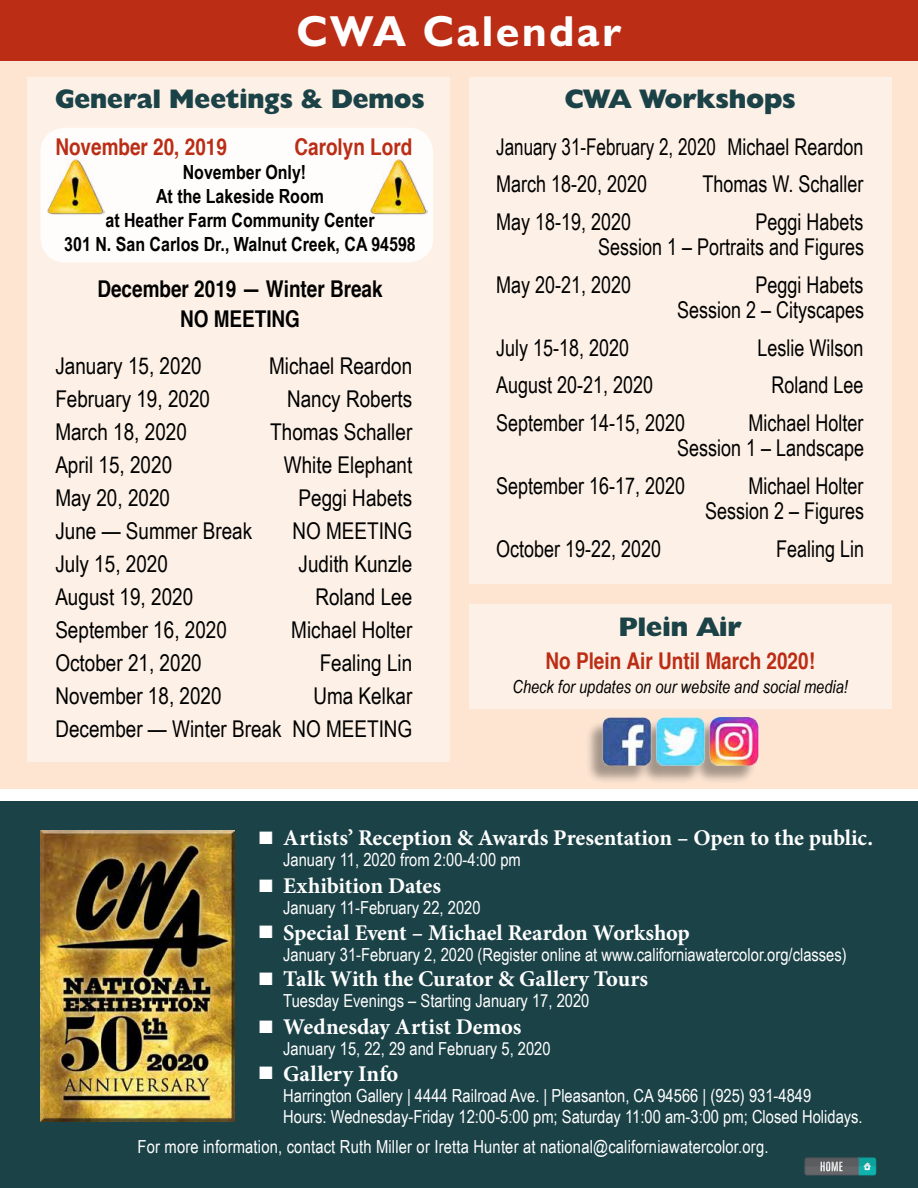
<style>
.page{position:relative;width:918px;height:1188px;background:#fff}
.page>*{position:absolute;margin:0;border:0;box-sizing:border-box;transform-origin:0 0}
.t1{font:700 43.5px "Humanist 521 BT";letter-spacing:.065em;color:#fff}
.t2{font:800 27px "Humanist 521 BT";color:#1b4247}
.t3{font:23.1px/33px "Arial Narrow";color:#000;text-align:right}
.t4{font:23.1px/25.5px "Arial Narrow";color:#000;text-align:right;scale:.95 1}
.t5{font:23.1px/37.5px "Arial Narrow";color:#000;scale:.9 1}
.t6{font:700 condensed 23.1px "Helvetica";color:#bb2d15}
.t7{font:700 condensed 23.1px/30px "Helvetica";color:#000;text-align:center}
.t8{font:700 22.5px "Minion Pro";letter-spacing:-.005em;color:#fff}
.t9{font:700 19.5px/24px "Arial Narrow";color:#000;text-align:center}
.t10{font:18px/21px "Arial Narrow";color:#fff}
.t11{font:italic 18px "Arial Narrow";color:#000}
</style>
<div class="page">
<div style="left:0;top:0;width:918px;height:788px;background:#fde5d2"></div>
<div style="left:0;top:801px;width:918px;height:387px;background:#1b4247"></div>
<div style="left:27px;top:78px;width:423px;height:684px;background:#fdf1e7"></div>
<div style="left:469px;top:78px;width:423px;height:506px;background:#fdf1e7"></div>
<div style="left:469px;top:604px;width:423px;height:104px;background:#fdf1e7"></div>
<div style="left:0;top:0;width:918px;height:60px;background:#bb2d15"></div>
<div style="left:40px;top:128px;width:393px;height:134px;background:#fff;border-radius:25px"></div>
<div style="left:585px;top:719px;width:172px;height:65px;background:#000;opacity:.35"></div>
<img style="left:599px;top:708px;width:164px;height:61px">
<svg style="left:805px;top:1157px;width:71px;height:19px"></svg>
<img style="left:40px;top:830px;width:194px;height:292px">
<img style="left:48px;top:160px;width:57px;height:55px">
<img style="left:370px;top:160px;width:58px;height:55px">
<h1 class="t1" style="left:297px;top:5px;width:326px">CWA Calendar</h1>
<h2 class="t2" style="left:55px;top:82px;width:371px">General Meetings &amp; Demos</h2>
<p class="t6" style="left:55px;top:132px;width:173px">November 20, 2019</p>
<p class="t6" style="left:294px;top:132px;width:119px">Carolyn Lord</p>
<p class="t9" style="left:64px;top:160px;width:353px">November Only!<br>At the Lakeside Room<br>at Heather Farm Community Center<br>301 N. San Carlos Dr., Walnut Creek, CA 94598</p>
<p class="t7" style="left:97px;top:274px;width:287px">December 2019 — Winter Break<br>NO MEETING</p>
<p class="t3" style="left:55px;top:349px;width:148px">January 15, 2020</p>
<p class="t3" style="left:269px;top:349px;width:145px">Michael Reardon</p>
<p class="t3" style="left:55px;top:382px;width:156px">February 19, 2020</p>
<p class="t3" style="left:287px;top:382px;width:127px">Nancy Roberts</p>
<p class="t3" style="left:55px;top:415px;width:133px">March 18, 2020</p>
<p class="t3" style="left:270px;top:415px;width:144px">Thomas Schaller</p>
<p class="t3" style="left:55px;top:448px;width:118px">April 15, 2020</p>
<p class="t3" style="left:284px;top:448px;width:130px">White Elephant</p>
<p class="t3" style="left:55px;top:481px;width:116px">May 20, 2020</p>
<p class="t3" style="left:299px;top:481px;width:115px">Peggi Habets</p>
<p class="t3" style="left:55px;top:514px;width:198px">June — Summer Break</p>
<p class="t3" style="left:292px;top:514px;width:121px">NO MEETING</p>
<p class="t3" style="left:55px;top:547px;width:114px">July 15, 2020</p>
<p class="t3" style="left:299px;top:547px;width:115px">Judith Kunzle</p>
<p class="t3" style="left:55px;top:580px;width:139px">August 19, 2020</p>
<p class="t3" style="left:315px;top:580px;width:98px">Roland Lee</p>
<p class="t3" style="left:55px;top:613px;width:173px">September 16, 2020</p>
<p class="t3" style="left:291px;top:613px;width:123px">Michael Holter</p>
<p class="t3" style="left:55px;top:646px;width:148px">October 21, 2020</p>
<p class="t3" style="left:320px;top:646px;width:94px">Fealing Lin</p>
<p class="t3" style="left:55px;top:679px;width:168px">November 18, 2020</p>
<p class="t3" style="left:55px;top:679px;width:359px">Uma Kelkar<br>December — Winter Break NO MEETING</p>
<h2 class="t2" style="left:565px;top:82px;width:233px">CWA Workshops</h2>
<p class="t5" style="left:496px;top:128px;width:410px">January 31-February 2, 2020 Michael Reardon<br>March 18-20, 2020</p>
<p class="t4" style="left:702px;top:171px;width:171px">Thomas W. Schaller</p>
<p class="t4" style="left:496px;top:209px;width:144px">May 18-19, 2020</p>
<p class="t4" style="left:598px;top:209px;width:282px">Peggi Habets<br>Session 1 – Portraits and Figures</p>
<p class="t4" style="left:496px;top:272px;width:144px">May 20-21, 2020</p>
<p class="t4" style="left:677px;top:272px;width:198px">Peggi Habets<br>Session 2 – Cityscapes</p>
<p class="t4" style="left:496px;top:335px;width:142px">July 15-18, 2020</p>
<p class="t4" style="left:757px;top:335px;width:113px">Leslie Wilson</p>
<p class="t4" style="left:496px;top:372px;width:167px">August 20-21, 2020</p>
<p class="t4" style="left:771px;top:372px;width:98px">Roland Lee</p>
<p class="t4" style="left:496px;top:410px;width:201px">September 14-15, 2020</p>
<p class="t4" style="left:677px;top:410px;width:198px">Michael Holter<br>Session 1 – Landscape</p>
<p class="t4" style="left:496px;top:473px;width:201px">September 16-17, 2020</p>
<p class="t4" style="left:705px;top:473px;width:169px">Michael Holter<br>Session 2 – Figures</p>
<p class="t4" style="left:496px;top:536px;width:175px">October 19-22, 2020</p>
<p class="t4" style="left:776px;top:536px;width:94px">Fealing Lin</p>
<h2 class="t2" style="left:619px;top:610px;width:124px">Plein Air</h2>
<p class="t6" style="left:546px;top:646px;width:271px">No Plein Air Until March 2020!</p>
<p class="t11" style="left:513px;top:677px;width:337px">Check for updates on our website and social media!</p>
<p class="t8" style="left:259px;top:822px;width:615px">■ Artists’ Reception &amp; Awards Presentation – Open to the public.</p>
<p class="t10" style="left:283px;top:849px;width:239px">January 11, 2020 from 2:00-4:00 pm</p>
<p class="t8" style="left:259px;top:870px;width:183px">■ Exhibition Dates</p>
<p class="t10" style="left:283px;top:897px;width:199px">January 11-February 22, 2020</p>
<p class="t8" style="left:259px;top:917px;width:432px">■ Special Event – Michael Reardon Workshop</p>
<p class="t10" style="left:283px;top:944px;width:565px">January 31-February 2, 2020 (Register online at www.californiawatercolor.org/classes)</p>
<p class="t8" style="left:259px;top:963px;width:390px">■ Talk With the Curator &amp; Gallery Tours</p>
<p class="t10" style="left:283px;top:990px;width:308px">Tuesday Evenings – Starting January 17, 2020</p>
<p class="t8" style="left:259px;top:1011px;width:264px">■ Wednesday Artist Demos</p>
<p class="t10" style="left:283px;top:1038px;width:269px">January 15, 22, 29 and February 5, 2020</p>
<p class="t8" style="left:259px;top:1058px;width:141px">■ Gallery Info</p>
<p class="t10" style="left:283px;top:1085px;width:581px">Harrington Gallery | 4444 Railroad Ave. | Pleasanton, CA 94566 | (925) 931-4849<br>Hours: Wednesday-Friday 12:00-5:00 pm; Saturday 11:00 am-3:00 pm; Closed Holidays.</p>
<p class="t10" style="left:138px;top:1136px;width:632px">For more information, contact Ruth Miller or Iretta Hunter at national@californiawatercolor.org.</p>
</div>
